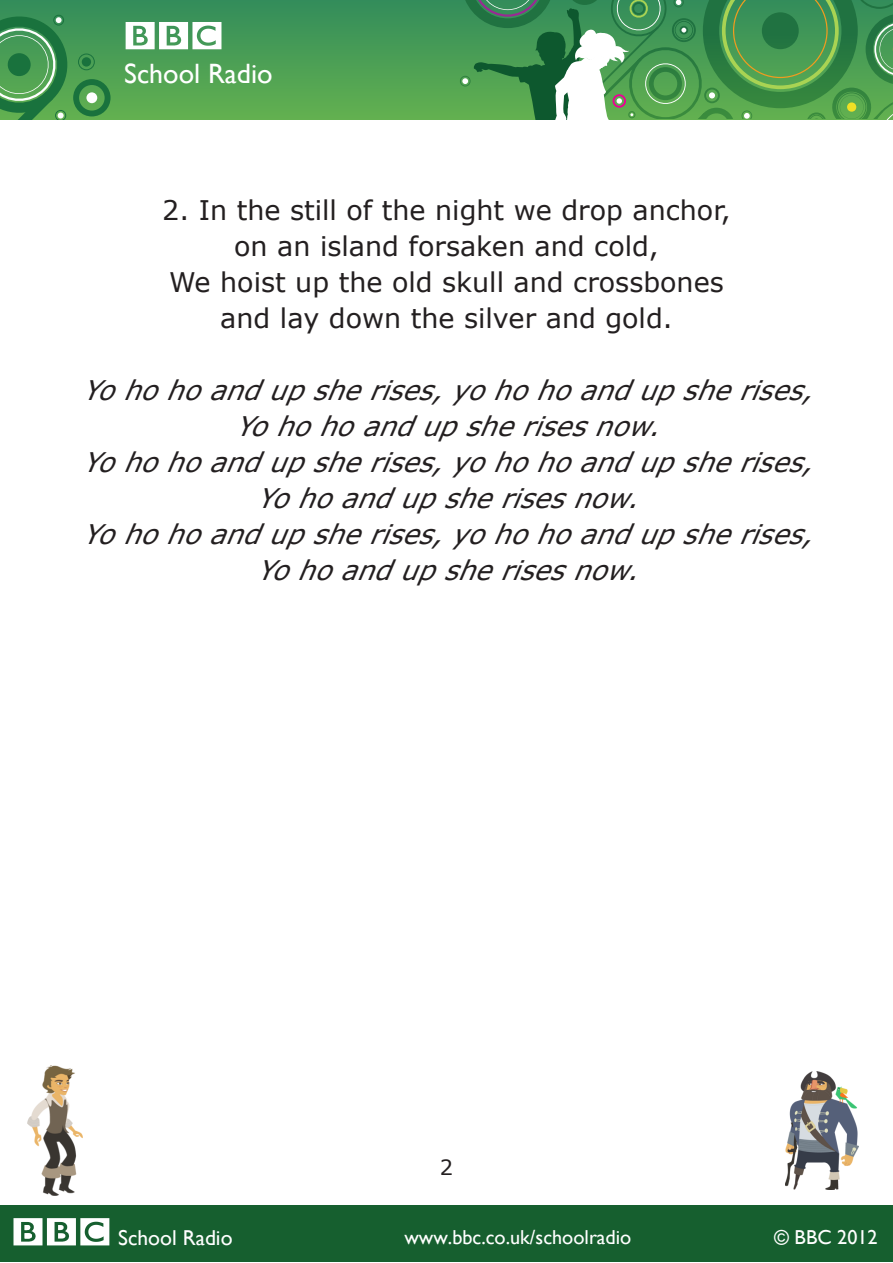
<style>
.page{position:relative;width:893px;height:1263px;background:#fff}
.page>*{position:absolute;margin:0;border:0;box-sizing:border-box;transform-origin:0 0}
.t1{font:27.9px "Gill Sans";color:#fff}
.t2{font:italic 27px "Verdana";color:#231f20}
.t3{font:27px "Verdana";color:#231f20}
.t4{font:21.6px "Gill Sans";color:#fff}
.t5{font:21px "Verdana";color:#231f20}
.t6{font:20.1px "Gill Sans";color:#fff}
</style>
<div class="page">
<div style="left:0;top:1205px;width:893px;height:56px;background:#165f2f"></div>
<svg style="left:14px;top:1218px;width:95px;height:27px"></svg>
<div style="left:0;top:0;width:893px;height:119px;background:linear-gradient(to bottom,#338c5b,#63b150)"></div>
<svg style="left:460px;top:0;width:433px;height:120px;background:#519a5c"></svg>
<svg style="left:0;top:12px;width:111px;height:107px;background:#479857"></svg>
<svg style="left:126px;top:22px;width:95px;height:27px"></svg>
<img style="left:27px;top:1065px;width:55px;height:130px">
<img style="left:786px;top:1071px;width:72px;height:118px">
<p class="t1" style="left:124px;top:57px;width:150px">School Radio</p>
<p class="t3" style="left:162px;top:193px;width:570px">2. In the still of the night we drop anchor,</p>
<p class="t3" style="left:234px;top:229px;width:426px">on an island forsaken and cold,</p>
<p class="t3" style="left:169px;top:265px;width:556px">We hoist up the old skull and crossbones</p>
<p class="t3" style="left:220px;top:301px;width:454px">and lay down the silver and gold.</p>
<p class="t2" style="left:82px;top:373px;width:745px">Yohohoandupsherises,yohohoandupsherises,</p>
<p class="t2" style="left:235px;top:409px;width:439px">Yohohoandupsherisesnow.</p>
<p class="t2" style="left:82px;top:445px;width:745px">Yohohoandupsherises,yohohoandupsherises,</p>
<p class="t2" style="left:256px;top:481px;width:396px">Yohoandupsherisesnow.</p>
<p class="t2" style="left:82px;top:517px;width:745px">Yohohoandupsherises,yohohoandupsherises,</p>
<p class="t2" style="left:256px;top:553px;width:396px">Yohoandupsherisesnow.</p>
<p class="t5" style="left:440px;top:1154px;width:15px">2</p>
<p class="t4" style="left:118px;top:1225px;width:116px">School Radio</p>
<p class="t6" style="left:404px;top:1226px;width:229px">www.bbc.co.uk/schoolradio</p>
<p class="t6" style="left:774px;top:1226px;width:105px">© BBC 2012</p>
</div>
